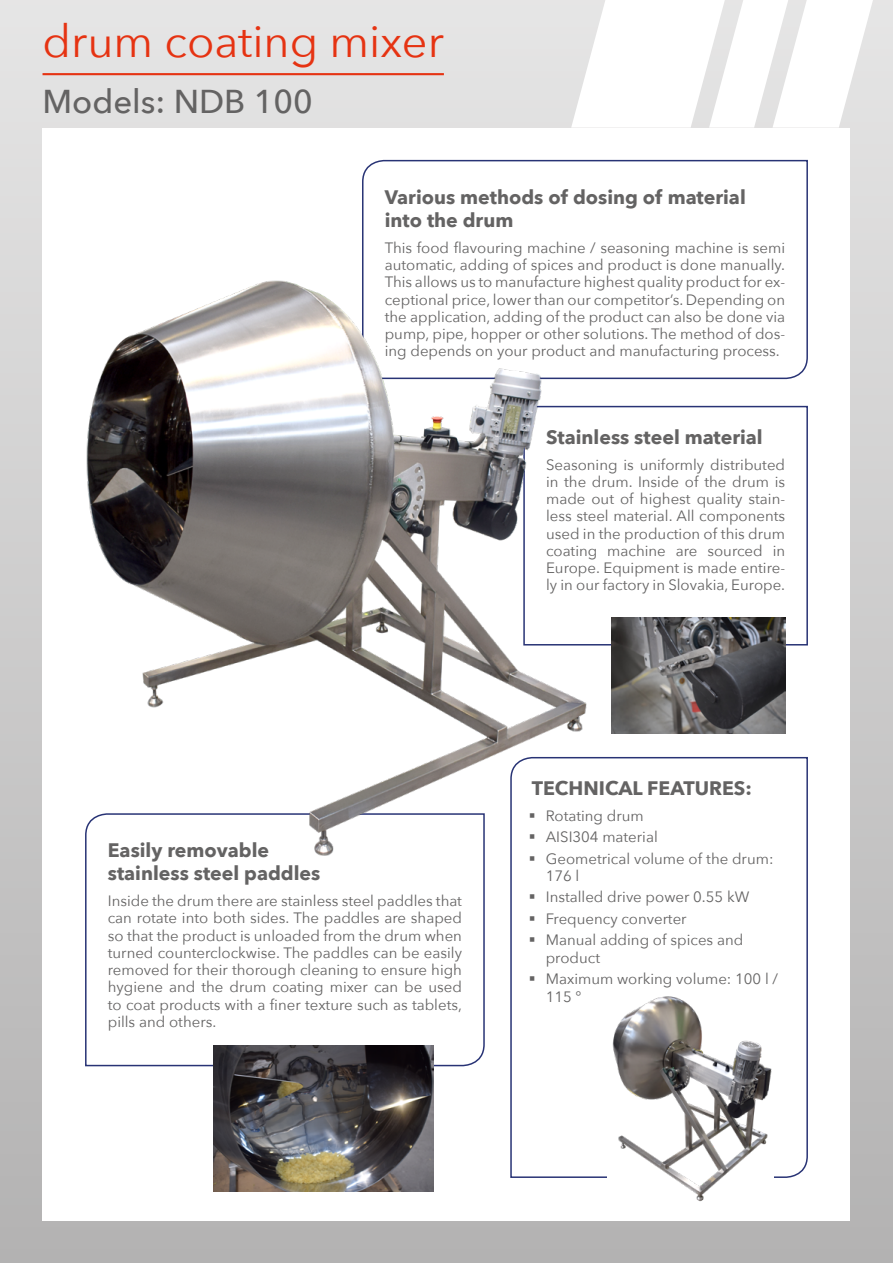
<style>
.page{position:relative;width:893px;height:1263px;background:#fff}
.page>*{position:absolute;margin:0;border:0;box-sizing:border-box;transform-origin:0 0}
.t1{font:45px "Avenir Next";color:#e63312}
.t2{font:500 33px "Avenir Next";color:#646363}
.new-podnadpis{font:700 19.5px/23.4px "Avenir Next";color:#646363}
.new-text{font:15px/17.2px "Avenir Next";color:#646363;text-align:justify}
</style>
<div class="page">
<div style="left:0;top:0;width:893px;height:1263px;background:linear-gradient(to bottom,#e6e6e6,#b5b4b4)"></div>
<div style="left:43px;top:128px;width:807px;height:1092px;background:#fff"></div>
<svg style="left:571px;top:0;width:305px;height:128px"></svg>
<hr style="left:43px;top:73px;width:401px;height:2px;background:#e63312">
<svg style="left:85px;top:900px;width:400px;height:167px"></svg>
<img style="left:618px;top:617px;width:167px;height:116px">
<svg style="left:362px;top:159px;width:446px;height:221px"></svg>
<svg style="left:510px;top:756px;width:298px;height:422px"></svg>
<img style="left:214px;top:1045px;width:220px;height:147px">
<img style="left:607px;top:993px;width:166px;height:209px">
<img style="left:85px;top:205px;width:533px;height:695px">
<svg style="left:530px;top:813px;width:4px;height:4px"></svg>
<svg style="left:530px;top:834px;width:4px;height:5px"></svg>
<svg style="left:530px;top:856px;width:4px;height:4px"></svg>
<svg style="left:530px;top:895px;width:4px;height:4px"></svg>
<svg style="left:530px;top:916px;width:4px;height:5px"></svg>
<svg style="left:530px;top:938px;width:4px;height:4px"></svg>
<svg style="left:530px;top:976px;width:4px;height:5px"></svg>
<h1 class="t1" style="left:43px;top:3px;width:403px">drum coating mixer</h1>
<h2 class="t2" style="left:43px;top:73px;width:272px">Models: NDB 100</h2>
<p class="new-podnadpis" style="left:385px;top:185px;width:362px">Various methods of dosing of material into the drum</p>
<p class="new-text" style="left:385px;top:238px;width:402px">This food flavouring machine / seasoning machine is semi automatic, adding of spices and product is done manually.<br>This allows us to manufacture highest quality product for ex&shy;ceptional price, lower than our competitor’s. Depending on the application, adding of the product can also be done via pump, pipe, hopper or other solutions. The method of dos&shy;ing depends on your product and manufacturing process.</p>
<p class="new-podnadpis" style="left:546px;top:425px;width:218px">Stainless steel material</p>
<p class="new-text" style="left:546px;top:455px;width:241px">Seasoning is uniformly distributed in the drum. Inside of the drum is made out of highest quality stain&shy;less steel material. All components used in the production of this drum coating machine are sourced in Europe. Equipment is made entire&shy;ly in our factory in Slovakia, Europe.</p>
<p class="new-podnadpis" style="left:108px;top:838px;width:214px">Easily removable stainless steel paddles</p>
<p class="new-text" style="left:108px;top:892px;width:356px">Inside the drum there are stainless steel paddles that can rotate into both sides. The paddles are shaped so that the product is unloaded from the drum when turned counterclockwise. The paddles can be easily removed for their thorough cleaning to ensure high hygiene and the drum coating mixer can be used to coat products with a finer texture such as tablets, pills and others.</p>
<p class="new-podnadpis" style="left:532px;top:776px;width:222px">TECHNICAL FEATURES:</p>
<p class="new-text" style="left:546px;top:806px;width:99px">Rotating drum</p>
<p class="new-text" style="left:546px;top:828px;width:113px">AISI304 material</p>
<p class="new-text" style="left:546px;top:849px;width:229px">Geometrical volume of the drum:<br>176 l</p>
<p class="new-text" style="left:546px;top:888px;width:205px">Installed drive power 0.55 kW</p>
<p class="new-text" style="left:546px;top:909px;width:142px">Frequency converter</p>
<p class="new-text" style="left:546px;top:931px;width:199px">Manual adding of spices and product</p>
<p class="new-text" style="left:546px;top:970px;width:234px">Maximum working volume: 100 l /<br>115 °</p>
</div>
